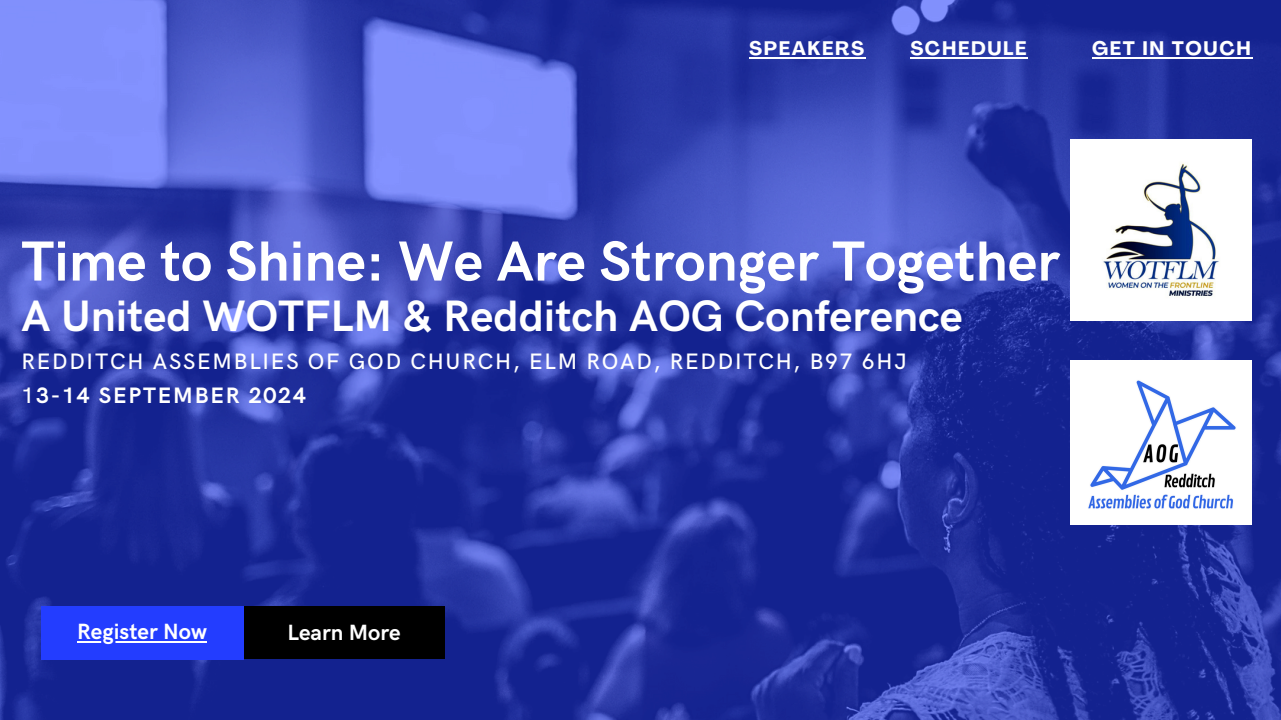
<style>
.page{position:relative;width:1281px;height:720px;background:#fff}
.page>*{position:absolute;margin:0;border:0;box-sizing:border-box;transform-origin:0 0}
.t1{font:700 56.62px "HK Grotesk";color:#fff}
.t2{font:700 44.12px "HK Grotesk";color:#fff}
.t3{font:500 22.38px "HK Grotesk";letter-spacing:.08em;color:#fff}
.t4{font:700 22.38px "HK Grotesk";letter-spacing:.08em;color:#fff}
.t5{font:700 22.12px "HK Grotesk";color:#fff}
.t6{font:700 19.38px "Agrandir";letter-spacing:.085em;color:#fff}
.s1{font-weight:500}
</style>
<div class="page">
<img style="left:0;top:0;width:1281px;height:720px">
<div style="left:243px;top:607px;width:202px;height:52px;background:#000"></div>
<div style="left:41px;top:606px;width:202px;height:53px;background:#233dff"></div>
<hr style="left:77px;top:641px;width:130px;height:2px;background:#fff">
<img style="left:1070px;top:139px;width:181px;height:181px">
<img style="left:1070px;top:360px;width:181px;height:164px">
<hr style="left:749px;top:57px;width:116px;height:2px;background:#fff">
<hr style="left:910px;top:57px;width:118px;height:2px;background:#fff">
<hr style="left:1092px;top:57px;width:160px;height:2px;background:#fff">
<h2 class="t6" style="left:749px;top:41px;width:116px">SPEAKERS</h2>
<p class="t6" style="left:910px;top:41px;width:118px">SCHEDULE</p>
<h3 class="t6" style="left:1092px;top:41px;width:160px">GET IN TOUCH</h3>
<p class="t1" style="left:22px;top:230px;width:1039px">Time to Shine: We Are Stronger Together</p>
<p class="t2" style="left:22px;top:291px;width:942px">A United WOTFLM &amp; Redditch AOG Conference</p>
<h1 class="t3" style="left:22px;top:349px;width:886px">REDDITCH ASSEMBLIES OF GOD CHURCH, ELM ROAD, REDDITCH, B97 6HJ</h1>
<h2 class="t4" style="left:22px;top:383px;width:286px"><span class="s1">1</span>3-14 SEPTEMBER 2024</h2>
<p class="t5" style="left:77px;top:619px;width:131px">Register Now</p>
<p class="t5" style="left:288px;top:620px;width:115px">Learn More</p>
</div>
